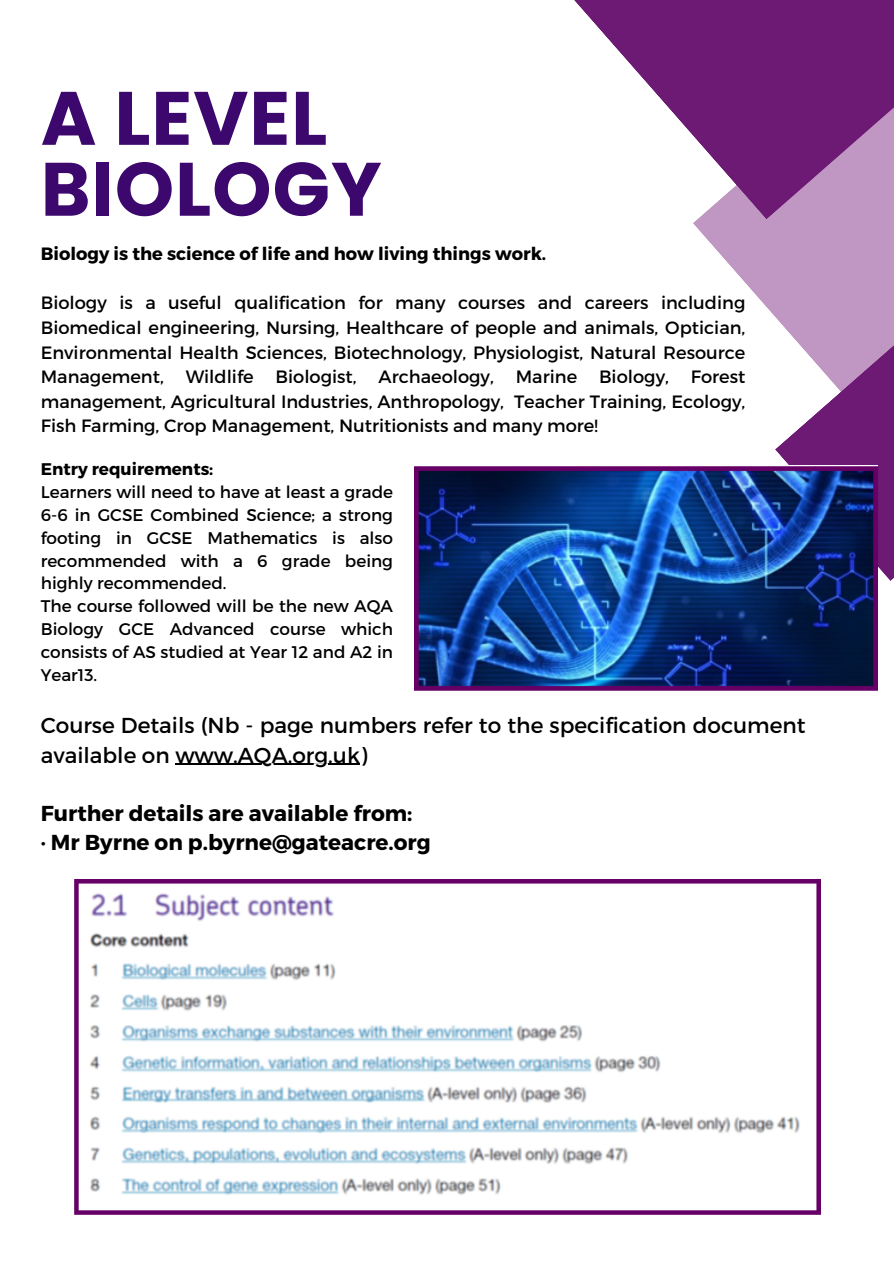
<style>
.page{position:relative;width:894px;height:1264px;background:#fff}
.page>*{position:absolute;margin:0;border:0;box-sizing:border-box;transform-origin:0 0}
.t1{font:700 75.45px/70.8px "Poppins";letter-spacing:.015em;color:#3d086e}
.t2{font:21.6px/29.2px "Montserrat";color:#000}
.t3{font:700 21.6px/29.2px "Montserrat";color:#000}
.t4{font:17.85px/24.6px "Montserrat";color:#000;text-align:justify}
.t5{font:700 17.85px "Montserrat";color:#000}
.t6{font:16.8px/22.8px "Montserrat";color:#000;text-align:justify}
.t7{font:700 16.8px "Montserrat";color:#000}
</style>
<div class="page">
<svg style="left:693px;top:219px;width:200px;height:119px;fill:#c096c3"></svg>
<svg style="left:775px;top:338px;width:118px;height:243px"></svg>
<svg style="left:574px;top:0;width:319px;height:219px;fill:#6c1a73"></svg>
<img style="left:74px;top:879px;width:746px;height:336px">
<img style="left:414px;top:465px;width:462px;height:226px">
<hr style="left:175px;top:763px;width:185px;height:2px;background:#000">
<p class="t1" style="left:41px;top:83px;width:342px">A LEVEL<br>BIOLOGY</p>
<p class="t5" style="left:41px;top:242px;width:507px">Biology is the science of life and how living things work.</p>
<h3 class="t4" style="left:41px;top:290px;width:706px">Biology is a useful qualification for many courses and careers including Biomedical engineering, Nursing, Healthcare of people and animals, Optician, Environmental Health Sciences, Biotechnology, Physiologist, Natural Resource Management, Wildlife Biologist, Archaeology, Marine Biology, Forest management, Agricultural Industries, Anthropology, Teacher Training, Ecology, Fish Farming, Crop Management, Nutritionists and many more!</h3>
<h4 class="t7" style="left:41px;top:458px;width:174px">Entry requirements:</h4>
<p class="t6" style="left:41px;top:480px;width:354px">Learners will need to have at least a grade 6-6 in GCSE Combined Science; a strong footing in GCSE Mathematics is also recommended with a 6 grade being highly recommended.</p>
<p class="t6" style="left:41px;top:594px;width:354px">The course followed will be the new AQA Biology GCE Advanced course which consists of AS studied at Year 12 and A2 in Year13.</p>
<h2 class="t2" style="left:41px;top:710px;width:766px">Course Details (Nb - page numbers refer to the specification document available on www.AQA.org.uk)</h2>
<p class="t3" style="left:41px;top:797px;width:391px">Further details are available from:<br>· Mr Byrne on p.byrne@gateacre.org</p>
</div>
